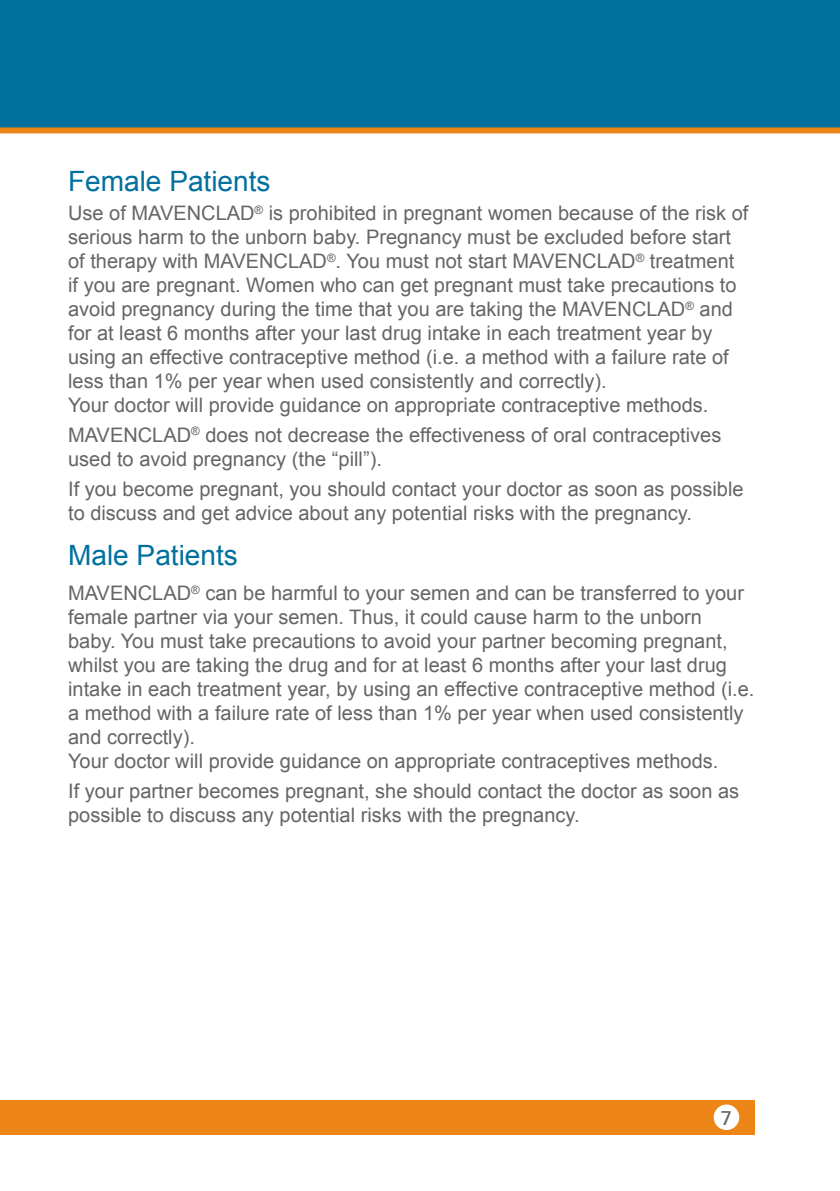
<style>
.page{position:relative;width:840px;height:1191px;background:#fff}
.page>*{position:absolute;margin:0;border:0;box-sizing:border-box;transform-origin:0 0}
.t1{font:28px "Arial";color:#00709e}
.t2{font:20px/24px "Arial";color:#656467}
.t3{font:20px "Univers LT Std";color:#656467}
</style>
<div class="page">
<div style="left:0;top:0;width:839px;height:133px;background:#00709e"></div>
<div style="left:0;top:1100px;width:754px;height:34px;background:#ed8516"></div>
<div style="left:713px;top:1104px;width:25px;height:26px;background:#fff;border-radius:50%"></div>
<h1 class="t1" style="left:68px;top:162px;width:204px">Female Patients</h1>
<p class="t2" style="left:68px;top:201px;width:681px">Use of MAVENCLAD<sup>®</sup> is prohibited in pregnant women because of the risk of serious harm to the unborn baby. Pregnancy must be excluded before start of therapy with MAVENCLAD<sup>®</sup>. You must not start MAVENCLAD<sup>®</sup> treatment if you are pregnant. Women who can get pregnant must take precautions to avoid pregnancy during the time that you are taking the MAVENCLAD<sup>®</sup> and for at least 6 months after your last drug intake in each treatment year by using an effective contraceptive method (i. e. a method with a failure rate of less than 1% per year when used consistently and correctly).<br>Your doctor will provide guidance on appropriate contraceptive methods.</p>
<p class="t2" style="left:68px;top:423px;width:654px">MAVENCLAD<sup>®</sup> does not decrease the effectiveness of oral contraceptives used to avoid pregnancy (the “pill”).</p>
<p class="t2" style="left:68px;top:477px;width:676px">If you become pregnant, you should contact your doctor as soon as possible to discuss and get advice about any potential risks with the pregnancy.</p>
<h1 class="t1" style="left:68px;top:537px;width:171px">Male Patients</h1>
<p class="t2" style="left:68px;top:581px;width:683px">MAVENCLAD<sup>®</sup> can be harmful to your semen and can be transferred to your female partner via your semen. Thus, it could cause harm to the unborn baby. You must take precautions to avoid your partner becoming pregnant, whilst you are taking the drug and for at least 6 months after your last drug intake in each treatment year, by using an effective contraceptive method (i. e. a method with a failure rate of less than 1% per year when used consistently and correctly).<br>Your doctor will provide guidance on appropriate contraceptives methods.</p>
<p class="t2" style="left:68px;top:779px;width:672px">If your partner becomes pregnant, she should contact the doctor as soon as possible to discuss any potential risks with the pregnancy.</p>
<p class="t3" style="left:720px;top:1105px;width:13px">7</p>
</div>
